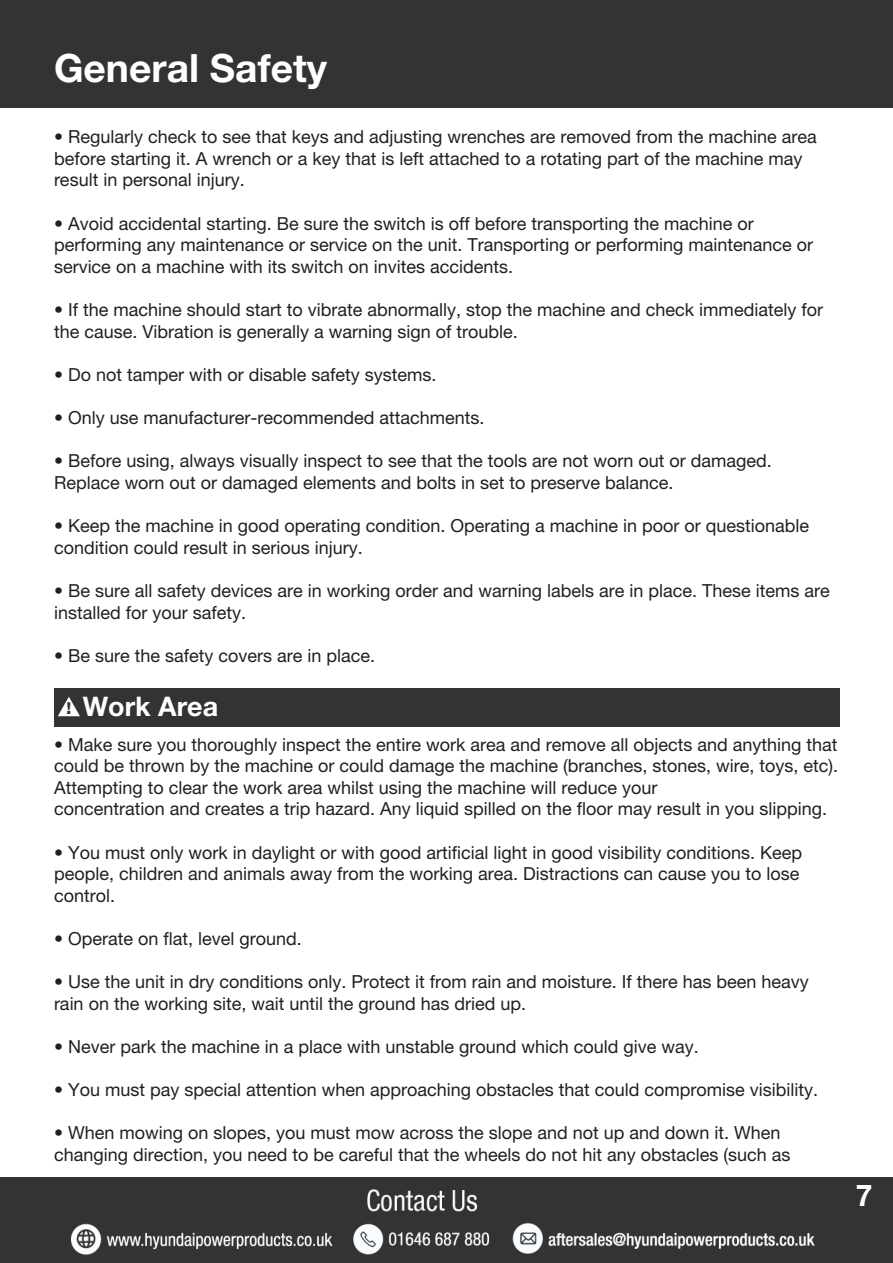
<style>
.page{position:relative;width:893px;height:1263px;background:#fff}
.page>*{position:absolute;margin:0;border:0;box-sizing:border-box;transform-origin:0 0}
.t1{font:700 39px "Helvetica Neue LT Pro";color:#fff}
.t2{font:700 30px "Helvetica Neue LT Pro";color:#fff}
.t3{font:700 27px "Helvetica Neue LT Pro";color:#fff}
.t4{font:18px/21.6px "Helvetica Neue LT Pro";color:#231f20}
.t5{font:800 16.5px "Helvetica Neue LT Pro";color:#323332}
.s1{font-weight:700}
</style>
<div class="page">
<div style="left:0;top:0;width:893px;height:107px;background:#323332"></div>
<div style="left:0;top:1178px;width:893px;height:85px;background:#323332"></div>
<img style="left:72px;top:1189px;width:743px;height:65px">
<div style="left:54px;top:688px;width:785px;height:39px;background:#323332"></div>
<svg style="left:58px;top:697px;width:22px;height:19px"></svg>
<p class="t1" style="left:54px;top:44px;width:274px">General Safety</p>
<p class="t4" style="left:54px;top:126px;width:764px"><span class="s1">•</span> Regularly check to see that keys and adjusting wrenches are removed from the machine area before starting it. A wrench or a key that is left attached to a rotating part of the machine may result in personal injury.</p>
<p class="t4" style="left:54px;top:212px;width:701px"><span class="s1">•</span> Avoid accidental starting. Be sure the switch is off before transporting the machine or</p>
<p class="t4" style="left:54px;top:234px;width:761px">performing any maintenance or service on the unit. Transporting or performing maintenance or service on a machine with its switch on invites accidents.</p>
<p class="t4" style="left:54px;top:299px;width:770px"><span class="s1">•</span> If the machine should start to vibrate abnormally, stop the machine and check immediately for the cause. Vibration is generally a warning sign of trouble.</p>
<p class="t4" style="left:54px;top:363px;width:384px"><span class="s1">•</span> Do not tamper with or disable safety systems.</p>
<p class="t4" style="left:54px;top:407px;width:432px"><span class="s1">•</span> Only use manufacturer-recommended attachments.</p>
<p class="t4" style="left:54px;top:450px;width:719px"><span class="s1">•</span> Before using, always visually inspect to see that the tools are not worn out or damaged.</p>
<p class="t4" style="left:54px;top:471px;width:621px">Replace worn out or damaged elements and bolts in set to preserve balance.</p>
<p class="t4" style="left:54px;top:515px;width:757px"><span class="s1">•</span> Keep the machine in good operating condition. Operating a machine in poor or questionable condition could result in serious injury.</p>
<p class="t4" style="left:54px;top:579px;width:777px"><span class="s1">•</span> Be sure all safety devices are in working order and warning labels are in place. These items are installed for your safety.</p>
<p class="t4" style="left:54px;top:644px;width:323px"><span class="s1">•</span> Be sure the safety covers are in place.</p>
<p class="t5" style="left:66px;top:698px;width:6px">!</p>
<p class="t3" style="left:83px;top:690px;width:137px">Work Area</p>
<p class="t4" style="left:54px;top:733px;width:786px;text-align:justify"><span class="s1">•</span> Make sure you thoroughly inspect the entire work area and remove all objects and anything that could be thrown by the machine or could damage the machine (branches, stones, wire, toys, etc).<br>Attempting to clear the work area whilst using the machine will reduce your</p>
<p class="t4" style="left:54px;top:798px;width:775px">concentration and creates a trip hazard. Any liquid spilled on the floor may result in you slipping.</p>
<p class="t4" style="left:54px;top:841px;width:750px"><span class="s1">•</span> You must only work in daylight or with good artificial light in good visibility conditions. Keep</p>
<p class="t4" style="left:54px;top:863px;width:747px">people, children and animals away from the working area. Distractions can cause you to lose control.</p>
<p class="t4" style="left:54px;top:927px;width:249px"><span class="s1">•</span> Operate on flat, level ground.</p>
<p class="t4" style="left:54px;top:971px;width:756px"><span class="s1">•</span> Use the unit in dry conditions only. Protect it from rain and moisture. If there has been heavy rain on the working site, wait until the ground has dried up.</p>
<p class="t4" style="left:54px;top:1035px;width:646px"><span class="s1">•</span> Never park the machine in a place with unstable ground which could give way.</p>
<p class="t4" style="left:54px;top:1079px;width:766px"><span class="s1">•</span> You must pay special attention when approaching obstacles that could compromise visibility.</p>
<p class="t4" style="left:54px;top:1122px;width:738px"><span class="s1">•</span> When mowing on slopes, you must mow across the slope and not up and down it. When changing direction, you need to be careful that the wheels do not hit any obstacles (such as</p>
<p class="t2" style="left:856px;top:1176px;width:18px">7</p>
</div>
